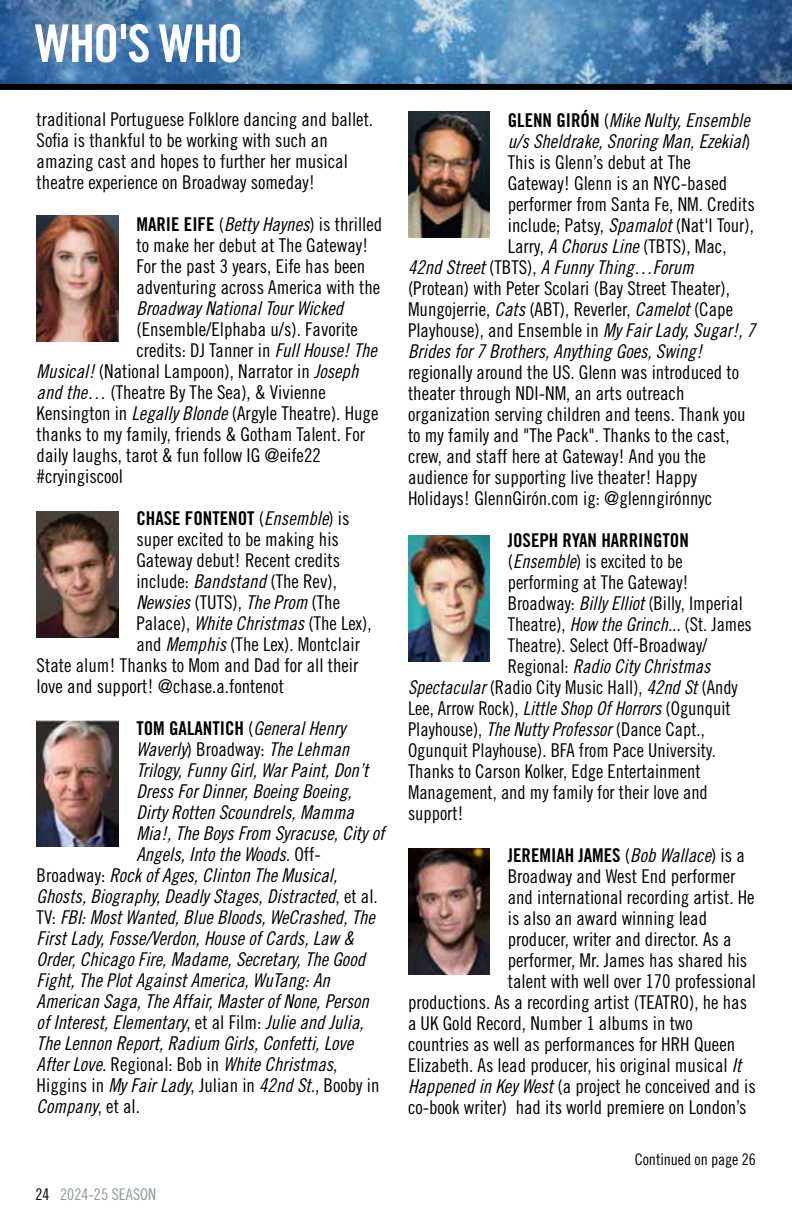
<style>
.page{position:relative;width:792px;height:1224px;background:#fff}
.page>*{position:absolute;margin:0;border:0;box-sizing:border-box;transform-origin:0 0}
.t1{font:52px "Trade Gothic LT Std Bd Cn 20";letter-spacing:-.025em;color:#fff}
.t2{font:19px/21px "Trade Gothic LT Std Cn 18";color:#000}
.t3{font:19px/21px "Trade Gothic LT Std Cn 18 Obl";color:#000}
.t4{font:19px "Trade Gothic LT Std Bd Cn 20";color:#000}
.t5{font:16px "Trade Gothic LT Std Cn 18";letter-spacing:-.005em;color:#000}
.t6{font:16px "Trade Gothic LT Std Cn 18";color:#939598}
.s1{font-family:"Trade Gothic LT Std Bd Cn 20"}
.s2{font-family:"Trade Gothic LT Std Cn 18 Obl"}
.s3{font-family:"Trade Gothic LT Std Cn 18"}
.s4{color:#000}
</style>
<div class="page">
<img style="left:37px;top:215px;width:81px;height:126px">
<img style="left:37px;top:511px;width:81px;height:126px">
<img style="left:37px;top:720px;width:81px;height:126px">
<img style="left:408px;top:112px;width:82px;height:126px">
<img style="left:408px;top:535px;width:82px;height:126px">
<img style="left:408px;top:849px;width:82px;height:126px">
<img style="left:0;top:0;width:792px;height:84px">
<div style="left:0;top:84px;width:792px;height:6px;background:#000"></div>
<h1 class="t1" style="left:35px;top:12px;width:210px">WHO'S WHO</h1>
<p class="t2" style="left:37px;top:108px;width:338px">traditional Portuguese Folklore dancing and ballet.<br>Sofia is thankful to be working with such an amazing cast and hopes to further her musical theatre experience on Broadway someday!</p>
<p class="t2" style="left:136px;top:213px;width:247px"><span class="s1">MARIE EIFE</span> (<span class="s2">Betty Haynes</span>) is thrilled to make her debut at The Gateway!<br>For the past 3 years, Eife has been adventuring across America with the</p>
<p class="t3" style="left:136px;top:298px;width:208px">Broadway National Tour Wicked</p>
<p class="t2" style="left:136px;top:318px;width:223px">(Ensemble/Elphaba u/s). Favorite</p>
<p class="t2" style="left:136px;top:339px;width:242px">credits: DJ Tanner in <span class="s2">Full House! The</span></p>
<p class="t2" style="left:37px;top:360px;width:323px"><span class="s2">Musical!</span> (National Lampoon), Narrator in <span class="s2">Joseph</span></p>
<p class="t2" style="left:37px;top:381px;width:291px"><span class="s2">and the…</span> (Theatre By The Sea), &amp; Vivienne</p>
<p class="t2" style="left:37px;top:402px;width:343px">Kensington in <span class="s2">Legally Blonde</span> (Argyle Theatre). Huge</p>
<p class="t2" style="left:37px;top:423px;width:330px">thanks to my family, friends &amp; Gotham Talent. For</p>
<p class="t2" style="left:37px;top:444px;width:286px">daily laughs, tarot &amp; fun follow IG @eife22</p>
<p class="t2" style="left:37px;top:465px;width:88px">#cryingiscool</p>
<p class="t4" style="left:136px;top:506px;width:215px">CHASE FONTENOT <span class="s3">(</span><span class="s2">Ensemble</span><span class="s3">) is</span></p>
<p class="t2" style="left:136px;top:528px;width:205px;text-align:justify">super excited to be making his Gateway debut! Recent credits include: <span class="s2">Bandstand</span> (The Rev),</p>
<p class="t3" style="left:136px;top:592px;width:205px">Newsies <span class="s3">(TUTS),</span> The Prom <span class="s3">(The</span></p>
<p class="t2" style="left:136px;top:612px;width:237px">Palace), <span class="s2">White Christmas</span> (The Lex),</p>
<p class="t2" style="left:136px;top:633px;width:225px">and <span class="s2">Memphis</span> (The Lex). Montclair</p>
<p class="t2" style="left:37px;top:654px;width:323px">State alum! Thanks to Mom and Dad for all their</p>
<p class="t2" style="left:37px;top:675px;width:249px">love and support! @chase.a.fontenot</p>
<p class="t4" style="left:136px;top:716px;width:210px">TOM GALANTICH <span class="s3">(</span><span class="s2">General Henry</span></p>
<p class="t3" style="left:136px;top:739px;width:214px">Waverly<span class="s3">) Broadway:</span> The Lehman</p>
<p class="t3" style="left:136px;top:760px;width:234px">Trilogy, Funny Girl, War Paint, Don’t</p>
<p class="t3" style="left:136px;top:781px;width:217px">Dress For Dinner, Boeing Boeing,</p>
<p class="t3" style="left:136px;top:802px;width:219px">Dirty Rotten Scoundrels, Mamma</p>
<p class="t3" style="left:136px;top:823px;width:249px">Mia!, The Boys From Syracuse, City of</p>
<p class="t3" style="left:136px;top:844px;width:186px">Angels, Into the Woods. <span class="s3">Off-</span></p>
<p class="t3" style="left:37px;top:865px;width:302px"><span class="s3">Broadway:</span> Rock of Ages, Clinton The Musical,</p>
<p class="t3" style="left:37px;top:886px;width:343px">Ghosts, Biography, Deadly Stages, Distracted<span class="s3">, et al.</span></p>
<p class="t3" style="left:37px;top:907px;width:340px"><span class="s3">TV:</span> FBI: Most Wanted, Blue Bloods, WeCrashed, The</p>
<p class="t3" style="left:37px;top:928px;width:319px">First Lady, Fosse/Verdon, House of Cards, Law &amp;</p>
<p class="t3" style="left:37px;top:949px;width:330px">Order, Chicago Fire, Madame, Secretary, The Good</p>
<p class="t3" style="left:37px;top:970px;width:295px">Fight, The Plot Against America, WuTang: An</p>
<p class="t3" style="left:37px;top:991px;width:334px">American Saga, The Affair, Master of None, Person</p>
<p class="t3" style="left:37px;top:1012px;width:329px">of Interest, Elementary<span class="s3">, et al Film:</span> Julie and Julia,</p>
<p class="t3" style="left:37px;top:1033px;width:318px">The Lennon Report, Radium Girls, Confetti, Love</p>
<p class="t3" style="left:37px;top:1054px;width:302px">After Love. <span class="s3">Regional: Bob in</span> White Christmas<span class="s3">,</span></p>
<p class="t2" style="left:37px;top:1074px;width:344px">Higgins in <span class="s2">My Fair Lady</span>, Julian in <span class="s2">42nd St.</span>, Booby in</p>
<p class="t3" style="left:37px;top:1096px;width:105px">Company<span class="s3">, et al.</span></p>
<p class="t6" style="left:35px;top:1184px;width:122px"><span class="s4">24</span> 2024-25 SEASON</p>
<p class="t3" style="left:508px;top:110px;width:244px"><span class="s1">GLENN GIRÓN</span> <span class="s3">(</span>Mike Nulty, Ensemble u/s Sheldrake, Snoring Man, Ezekial<span class="s3">)</span></p>
<p class="t2" style="left:508px;top:152px;width:248px">This is Glenn’s debut at The Gateway! Glenn is an NYC-based performer from Santa Fe, NM. Credits include; Patsy, <span class="s2">Spamalot</span> (Nat'l Tour), Larry, <span class="s2">A Chorus Line</span> (TBTS), Mac,</p>
<p class="t3" style="left:408px;top:257px;width:287px">42nd Street <span class="s3">(TBTS),</span> A Funny Thing…Forum</p>
<p class="t2" style="left:408px;top:278px;width:349px">(Protean) with Peter Scolari (Bay Street Theater),<br>Mungojerrie, <span class="s2">Cats</span> (ABT), Reverler, <span class="s2">Camelot</span> (Cape<br>Playhouse), and Ensemble in <span class="s2">My Fair Lady, Sugar!, 7</span></p>
<p class="t3" style="left:408px;top:341px;width:296px">Brides for 7 Brothers, Anything Goes, Swing!</p>
<p class="t2" style="left:408px;top:362px;width:339px">regionally around the US. Glenn was introduced to theater through NDI-NM, an arts outreach organization serving children and teens. Thank you to my family and "The Pack". Thanks to the cast, crew, and staff here at Gateway! And you the audience for supporting live theater! Happy Holidays! GlennGirón.com ig: @glenngirónnyc</p>
<p class="t4" style="left:508px;top:529px;width:183px">JOSEPH RYAN HARRINGTON</p>
<p class="t2" style="left:508px;top:551px;width:246px">(<span class="s2">Ensemble</span>) is excited to be performing at The Gateway!<br>Broadway: <span class="s2">Billy Elliot</span> (Billy, Imperial Theatre), <span class="s2">How the Grinch...</span> (St. James Theatre). Select Off-Broadway/</p>
<p class="t3" style="left:508px;top:656px;width:204px"><span class="s3">Regional:</span> Radio City Christmas</p>
<p class="t2" style="left:408px;top:677px;width:331px"><span class="s2">Spectacular</span> (Radio City Music Hall), <span class="s2">42nd St</span> (Andy Lee, Arrow Rock), <span class="s2">Little Shop Of Horrors</span> (Ogunquit Playhouse), <span class="s2">The Nutty Professor</span> (Dance Capt., Ogunquit Playhouse). BFA from Pace University.<br>Thanks to Carson Kolker, Edge Entertainment Management, and my family for their love and support!</p>
<p class="t4" style="left:508px;top:844px;width:239px">JEREMIAH JAMES <span class="s3">(</span><span class="s2">Bob Wallace</span><span class="s3">) is a</span></p>
<p class="t2" style="left:508px;top:866px;width:229px">Broadway and West End performer</p>
<p class="t2" style="left:508px;top:887px;width:248px">and international recording artist. He</p>
<p class="t2" style="left:508px;top:908px;width:201px">is also an award winning lead</p>
<p class="t2" style="left:508px;top:929px;width:225px">producer, writer and director. As a</p>
<p class="t2" style="left:508px;top:950px;width:241px">performer, Mr. James has shared his</p>
<p class="t2" style="left:508px;top:971px;width:250px">talent with well over 170 professional</p>
<p class="t2" style="left:408px;top:992px;width:341px">productions. As a recording artist (TEATRO), he has</p>
<p class="t2" style="left:408px;top:1013px;width:286px">a UK Gold Record, Number 1 albums in two</p>
<p class="t2" style="left:408px;top:1034px;width:329px">countries as well as performances for HRH Queen</p>
<p class="t2" style="left:408px;top:1055px;width:335px">Elizabeth. As lead producer, his original musical <span class="s2">It</span></p>
<p class="t2" style="left:408px;top:1076px;width:349px"><span class="s2">Happened in Key West</span> (a project he conceived and is</p>
<p class="t2" style="left:408px;top:1097px;width:340px">co-book writer) had its world premiere on London’s</p>
<p class="t5" style="left:635px;top:1150px;width:123px">Continued on page 26</p>
</div>
